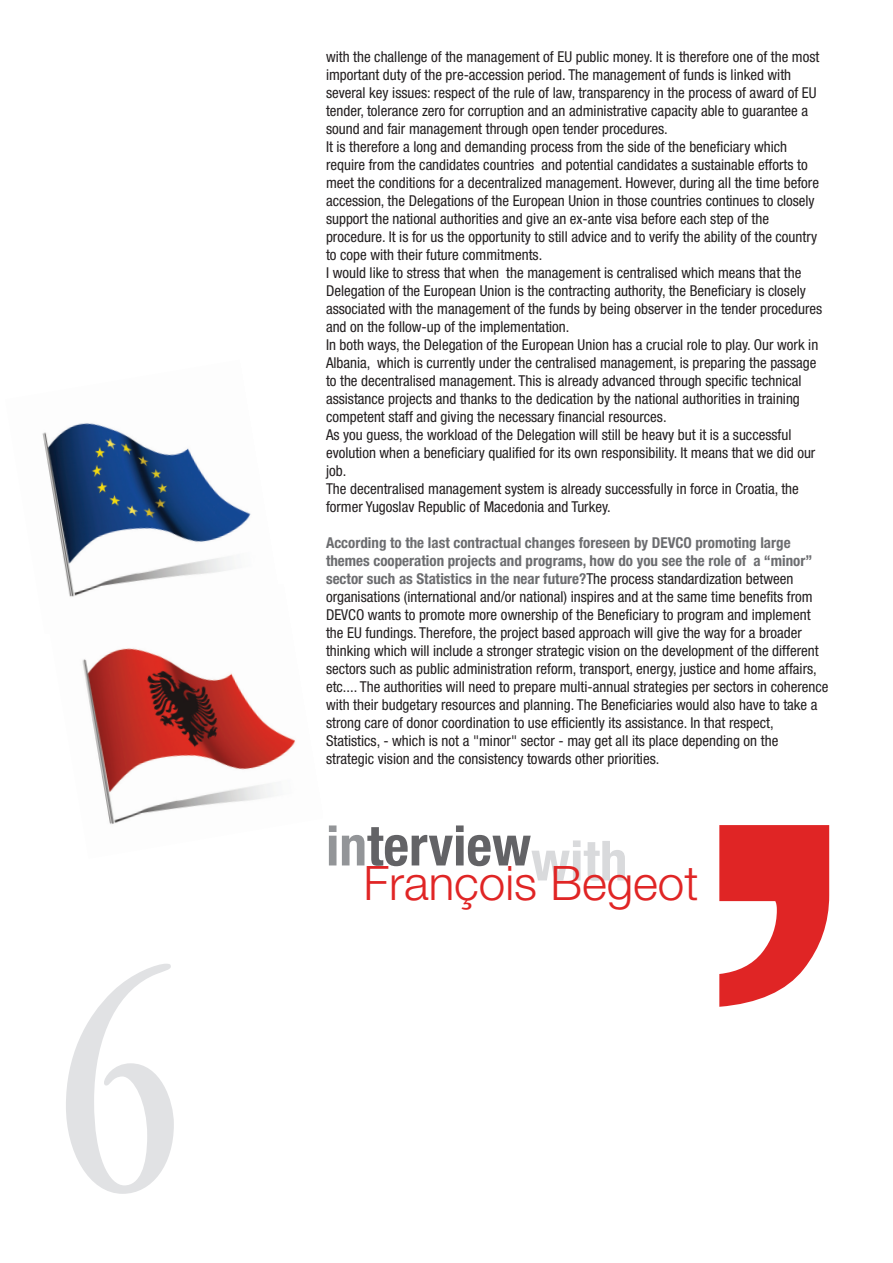
<style>
.page{position:relative;width:893px;height:1263px;background:#fff}
.page>*{position:absolute;margin:0;border:0;box-sizing:border-box;transform-origin:0 0}
.t1{font:condensed 300px "ITC Garamond Std";color:#e1e2e4}
.t2{font:700 condensed 55.35px "Helvetica Neue LT Std";color:#636366}
.t3{font:300 47.55px "Helvetica Neue LT Std";color:#e02525}
.t4{font:condensed 15px/18px "Helvetica Neue LT Std";color:#231f20}
.s1{font-weight:700;color:#6c6d70}
.s2{color:#939598}
.s3{color:#d9dadc}
</style>
<div class="page">
<svg style="left:719px;top:825px;width:110px;height:182px"></svg>
<img style="left:42px;top:423px;width:209px;height:161px">
<img style="left:67px;top:584px;width:229px;height:240px">
<h1 class="t1" style="left:57px;top:979px;width:126px">6</h1>
<p class="t4" style="left:326px;top:49px;width:498px">with the challenge of the management of EU public money. It is therefore one of the most important duty of the pre-accession period. The management of funds is linked with several key issues: respect of the rule of law, transparency in the process of award of EU tender, tolerance zero for corruption and an administrative capacity able to guarantee a sound and fair management through open tender procedures.<br>It is therefore a long and demanding process from the side of the beneficiary which require from the candidates countries and potential candidates a sustainable efforts to meet the conditions for a decentralized management. However, during all the time before accession, the Delegations of the European Union in those countries continues to closely support the national authorities and give an ex-ante visa before each step of the procedure. It is for us the opportunity to still advice and to verify the ability of the country to cope with their future commitments.<br>I would like to stress that when the management is centralised which means that the Delegation of the European Union is the contracting authority, the Beneficiary is closely associated with the management of the funds by being observer in the tender procedures and on the follow-up of the implementation.<br>In both ways, the Delegation of the European Union has a crucial role to play. Our work in Albania, which is currently under the centralised management, is preparing the passage to the decentralised management. This is already advanced through specific technical assistance projects and thanks to the dedication by the national authorities in training competent staff and giving the necessary financial resources.<br>As you guess, the workload of the Delegation will still be heavy but it is a successful evolution when a beneficiary qualified for its own responsibility. It means that we did our job.<br>The decentralised management system is already successfully in force in Croatia, the former Yugoslav Republic of Macedonia and Turkey.</p>
<p class="t4" style="left:326px;top:535px;width:504px"><span class="s1">According to the last contractual changes foreseen by DEVCO promoting large themes cooperation projects and programs, how do you see the role of a “minor” sector such as Statistics in the near future?</span>The process standardization between organisations (international and/or national) inspires and at the same time benefits from DEVCO wants to promote more ownership of the Beneficiary to program and implement the EU fundings. Therefore, the project based approach will give the way for a broader thinking which will include a stronger strategic vision on the development of the different sectors such as public administration reform, transport, energy, justice and home affairs, etc.... The authorities will need to prepare multi-annual strategies per sectors in coherence with their budgetary resources and planning. The Beneficiaries would also have to take a strong care of donor coordination to use efficiently its assistance. In that respect, Statistics, - which is not a "minor" sector - may get all its place depending on the strategic vision and the consistency towards other priorities.</p>
<h2 class="t2" style="left:326px;top:826px;width:303px"><span class="s2">in</span>terview<span class="s3">with</span></h2>
<h3 class="t3" style="left:363px;top:866px;width:336px">François Begeot</h3>
</div>
